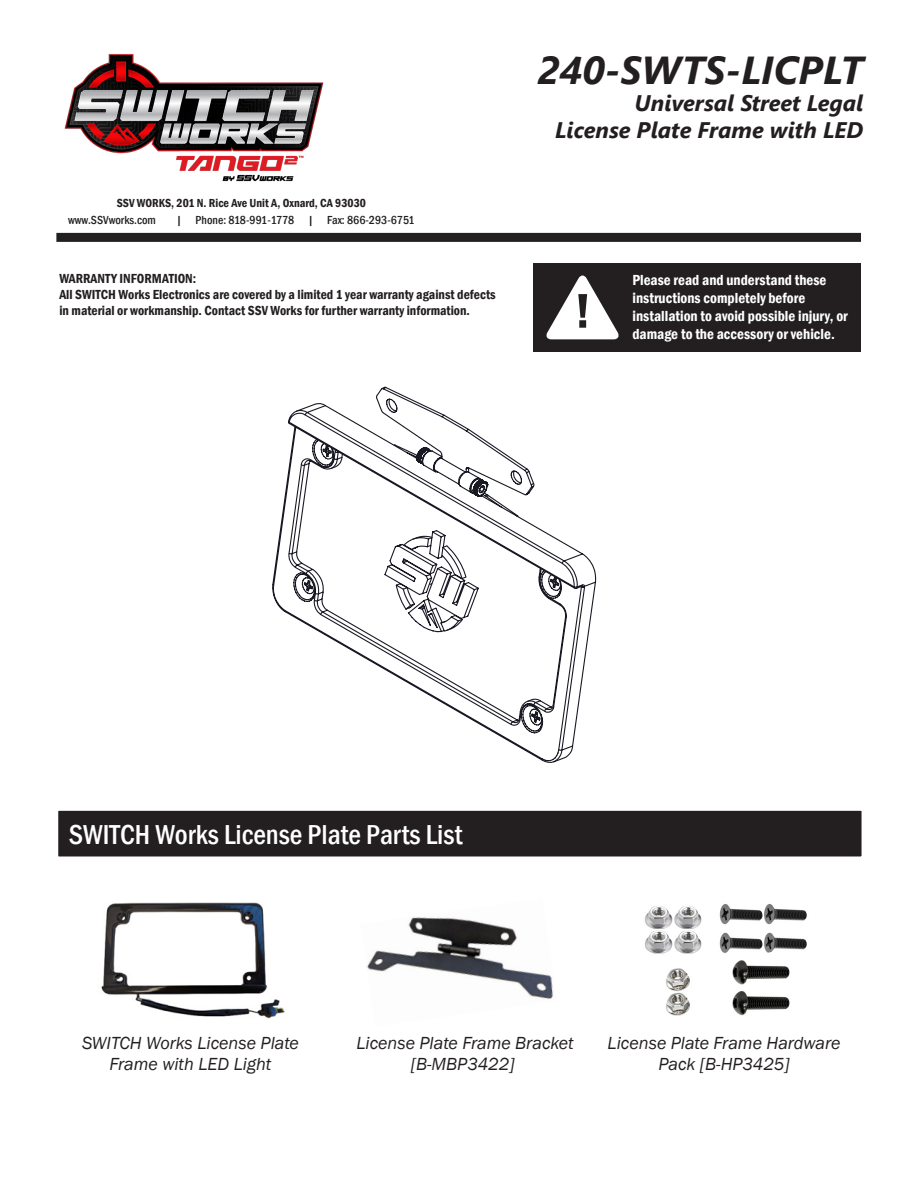
<style>
.page{position:relative;width:918px;height:1188px;background:#fff}
.page>*{position:absolute;margin:0;border:0;box-sizing:border-box;transform-origin:0 0}
.t1{font:600 condensed 50.4px "Franklin Gothic";color:#231f20}
.t2{font:italic 700 39px "Segoe UI";color:#231f20}
.t3{font:500 condensed 28.2px "Franklin Gothic";color:#fff}
.t4{font:italic 700 22.5px "Segoe UI";color:#231f20}
.t5{font:italic 18px/21.6px "Franklin Gothic";color:#231f20;text-align:center}
.t6{font:600 condensed 15px/18px "Franklin Gothic";color:#fff}
.t7{font:600 condensed 13.5px/16.2px "Franklin Gothic";color:#231f20}
.t8{font:500 condensed 12px "Franklin Gothic";color:#231f20}
.t9{font:600 condensed 12px "Franklin Gothic";color:#231f20}
</style>
<div class="page">
<img style="left:64px;top:54px;width:260px;height:128px">
<div style="left:56px;top:233px;width:805px;height:9px;background:#231f20"></div>
<div style="left:533px;top:263px;width:328px;height:89px;background:#231f20"></div>
<svg style="left:546px;top:275px;width:73px;height:64px"></svg>
<img style="left:101px;top:902px;width:184px;height:117px">
<div style="left:58px;top:810px;width:804px;height:47px;background:#231f20"></div>
<img style="left:644px;top:904px;width:163px;height:112px">
<img style="left:366px;top:916px;width:187px;height:83px">
<svg style="left:272px;top:386px;width:325px;height:377px"></svg>
<p class="t9" style="left:117px;top:195px;width:251px">SSV WORKS, 201 N. Rice Ave Unit A, Oxnard, CA 93030</p>
<p class="t8" style="left:68px;top:212px;width:89px">www.SSVworks.com</p>
<p class="t8" style="left:176px;top:212px;width:240px">| Phone: 818-991-1778 | Fax: 866-293-6751</p>
<p class="t7" style="left:59px;top:270px;width:138px">WARRANTY INFORMATION:</p>
<p class="t7" style="left:59px;top:286px;width:438px">All SWITCH Works Electronics are covered by a limited 1 year warranty against defects in material or workmanship. Contact SSV Works for further warranty information.</p>
<p class="t2" style="left:537px;top:33px;width:327px">240-SWTS-LICPLT</p>
<p class="t4" style="left:635px;top:82px;width:230px">Universal Street Legal</p>
<p class="t4" style="left:555px;top:109px;width:310px">License Plate Frame with LED</p>
<p class="t1" style="left:574px;top:277px;width:19px">!</p>
<p class="t6" style="left:632px;top:271px;width:217px">Please read and understand these instructions completely before installation to avoid possible injury, or damage to the accessory or vehicle.</p>
<p class="t3" style="left:69px;top:816px;width:395px">SWITCH Works License Plate Parts List</p>
<p class="t5" style="left:82px;top:1032px;width:218px">SWITCH Works License Plate<br>Frame with LED Light</p>
<p class="t5" style="left:356px;top:1032px;width:219px">License Plate Frame Bracket [B-MBP3422]</p>
<p class="t5" style="left:608px;top:1032px;width:234px">License Plate Frame Hardware<br>Pack [B-HP3425]</p>
</div>
